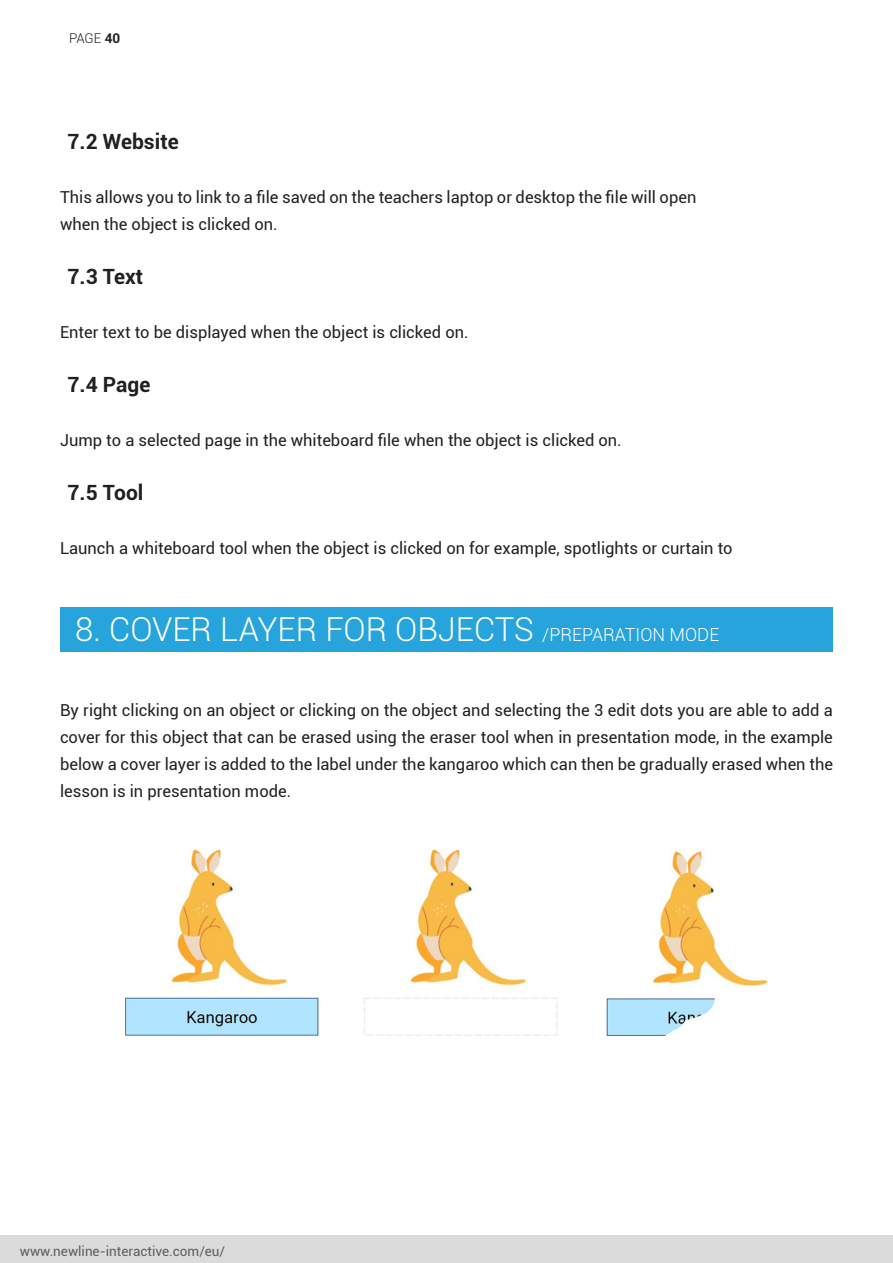
<style>
.page{position:relative;width:893px;height:1263px;background:#fff}
.page>*{position:absolute;margin:0;border:0;box-sizing:border-box;transform-origin:0 0}
._1st_Title{font:300 33px "Roboto";color:#fff}
._2nd_Title{font:700 21px "Roboto";color:#231f20}
.Body_text{font:16.5px/27px "Roboto";color:#231f20;text-align:justify}
.t1{font:13.5px "Roboto";color:#5e5e5e}
.t2{font:300 13.5px "Roboto";color:#231f20}
.s1{font-weight:700}
.s2{font-size:18px}
</style>
<div class="page">
<div style="left:0;top:1236px;width:893px;height:27px;background:#dbdbdb"></div>
<div style="left:60px;top:608px;width:773px;height:44px;background:#27a4dc"></div>
<img style="left:126px;top:849px;width:642px;height:186px">
<p class="t2" style="left:69px;top:29px;width:53px">PAGE <span class="s1">40</span></p>
<p class="_2nd_Title" style="left:68px;top:126px;width:113px">7.2 Website</p>
<p class="Body_text" style="left:60px;top:183px;width:638px">This allows you to link to a file saved on the teachers laptop or desktop the file will open when the object is clicked on.</p>
<p class="_2nd_Title" style="left:68px;top:261px;width:77px">7.3 Text</p>
<p class="Body_text" style="left:60px;top:317px;width:410px">Enter text to be displayed when the object is clicked on.</p>
<p class="_2nd_Title" style="left:68px;top:369px;width:84px">7.4 Page</p>
<p class="Body_text" style="left:60px;top:425px;width:563px">Jump to a selected page in the whiteboard file when the object is clicked on.</p>
<p class="_2nd_Title" style="left:68px;top:477px;width:77px">7.5 Tool</p>
<p class="Body_text" style="left:60px;top:533px;width:674px">Launch a whiteboard tool when the object is clicked on for example, spotlights or curtain to</p>
<p class="_1st_Title" style="left:75px;top:607px;width:646px">8. COVER LAYER FOR OBJECTS <span class="s2">/PREPARATION MODE</span></p>
<p class="Body_text" style="left:60px;top:696px;width:774px">By right clicking on an object or clicking on the object and selecting the 3 edit dots you are able to add a cover for this object that can be erased using the eraser tool when in presentation mode, in the example below a cover layer is added to the label under the kangaroo which can then be gradually erased when the lesson is in presentation mode.</p>
<p class="t1" style="left:20px;top:1241px;width:207px">www.newline-interactive.com/eu/</p>
</div>
